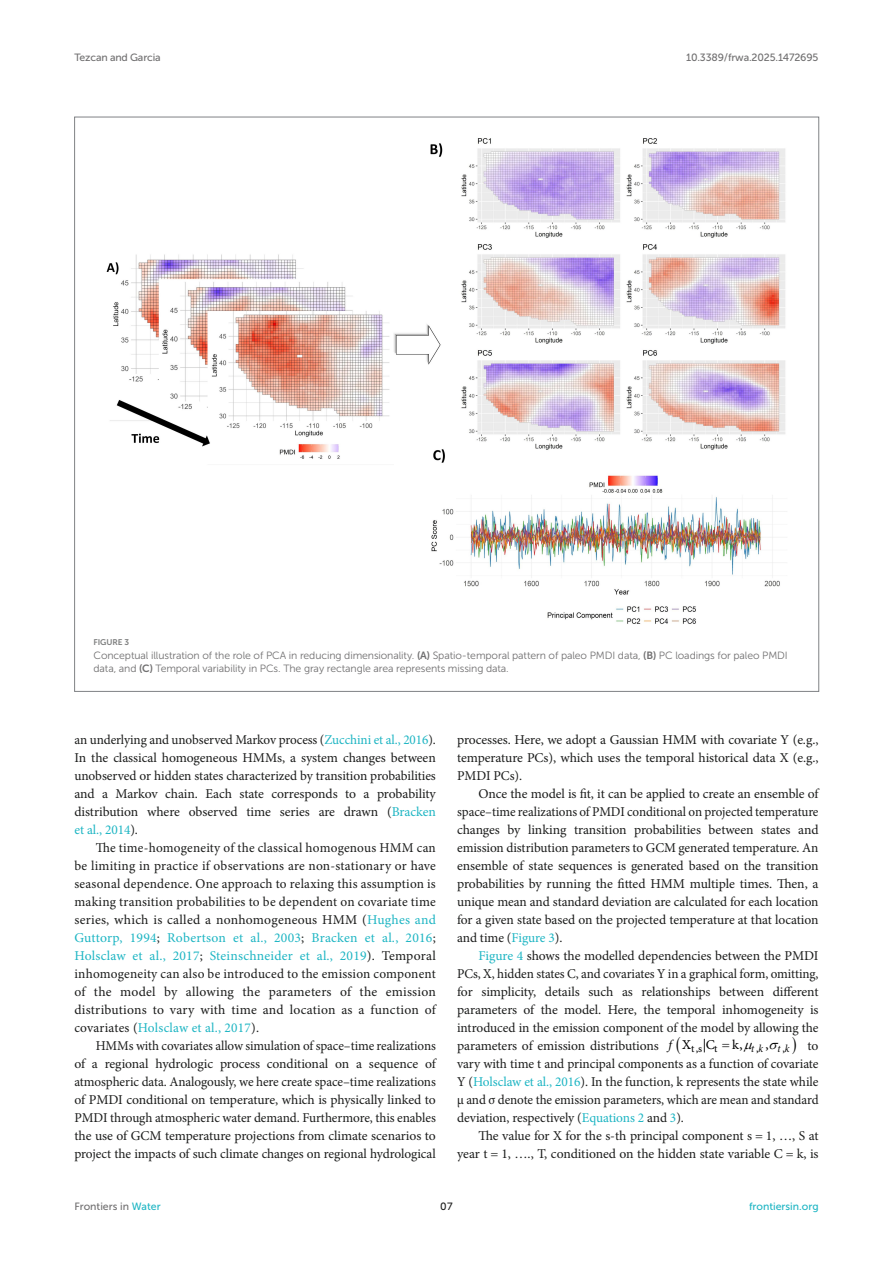
<style>
.page{position:relative;width:893px;height:1263px;background:#fff}
.page>*{position:absolute;margin:0;border:0;box-sizing:border-box;transform-origin:0 0}
.TEXT{font:13.5px/18px "Minion Pro";letter-spacing:-.005em;color:#1b1c1b;text-align:justify}
.spi-math-img{font:13.5px "Minion Pro Capt";color:#000}
.spi-math-img-2{font:10.8px "Minion Pro Capt";color:#000}
.spi-math-img-3{font:italic condensed 10.8px "Minion Pro";color:#000}
.FIG_LEG{font:10.5px/13.5px "Museo Sans 300";letter-spacing:-.01em;color:#706f70}
.t1{font:10.5px "Museo Sans 500";letter-spacing:-.015em;color:#706f70}
.t2{font:10.5px "Museo Sans 500";color:#1db5c3}
.t3{font:10.5px "Museo Sans 500";color:#1b1c1b}
.FIG_HD{font:8.25px "Museo Sans 700";letter-spacing:-.01em;color:#7e7f7f}
.s1{font-family:"Museo Sans 700"}
.s2{color:#1db5c3}
.s3{font-family:"Minion Pro";font-style:italic;font-stretch:condensed}
</style>
<div class="page">
<img style="left:106px;top:138px;width:681px;height:486px">
<p class="t1" style="left:74px;top:51px;width:88px">Tezcan and Garcia</p>
<p class="t1" style="left:686px;top:51px;width:134px">10.3389/frwa.2025.1472695</p>
<p class="FIG_HD" style="left:94px;top:638px;width:37px">FIGURE 3</p>
<p class="FIG_LEG" style="left:94px;top:649px;width:696px">Conceptual illustration of the role of PCA in reducing dimensionality. <span class="s1">(A)</span> Spatio-temporal pattern of paleo PMDI data, <span class="s1">(B)</span> PC loadings for paleo PMDI data, and <span class="s1">(C)</span> Temporal variability in PCs. The gray rectangle area represents missing data.</p>
<p class="TEXT" style="left:74px;top:731px;width:363px">an underlying and unobserved Markov process (<span class="s2">Zucchini et al., 2016</span>).<br>In the classical homogeneous HMMs, a system changes between unobserved or hidden states characterized by transition probabilities and a Markov chain. Each state corresponds to a probability distribution where observed time series are drawn (<span class="s2">Bracken et al., 2014</span>).</p>
<p class="TEXT" style="left:74px;top:839px;width:363px;text-indent:21px">The time-homogeneity of the classical homogenous HMM can be limiting in practice if observations are non-stationary or have seasonal dependence. One approach to relaxing this assumption is making transition probabilities to be dependent on covariate time series, which is called a nonhomogeneous HMM (<span class="s2">Hughes and Guttorp, 1994</span>; <span class="s2">Robertson et al., 2003</span>; <span class="s2">Bracken et al., 2016</span>; <span class="s2">Holsclaw et al., 2017</span>; <span class="s2">Steinschneider et al., 2019</span>). Temporal inhomogeneity can also be introduced to the emission component of the model by allowing the parameters of the emission distributions to vary with time and location as a function of covariates (<span class="s2">Holsclaw et al., 2017</span>).</p>
<p class="TEXT" style="left:74px;top:1037px;width:363px;text-indent:21px">HMMs with covariates allow simulation of space–time realizations of a regional hydrologic process conditional on a sequence of atmospheric data. Analogously, we here create space–time realizations of PMDI conditional on temperature, which is physically linked to PMDI through atmospheric water demand. Furthermore, this enables the use of GCM temperature projections from climate scenarios to project the impacts of such climate changes on regional hydrological</p>
<p class="TEXT" style="left:457px;top:731px;width:363px">processes. Here, we adopt a Gaussian HMM with covariate Y (e.g., temperature PCs), which uses the temporal historical data X (e.g., PMDI PCs).</p>
<p class="TEXT" style="left:457px;top:785px;width:363px;text-indent:21px">Once the model is fit, it can be applied to create an ensemble of space–time realizations of PMDI conditional on projected temperature changes by linking transition probabilities between states and emission distribution parameters to GCM generated temperature. An ensemble of state sequences is generated based on the transition probabilities by running the fitted HMM multiple times. Then, a unique mean and standard deviation are calculated for each location for a given state based on the projected temperature at that location and time (<span class="s2">Figure 3</span>).</p>
<p class="TEXT" style="left:457px;top:947px;width:363px;text-indent:21px"><span class="s2">Figure 4</span> shows the modelled dependencies between the PMDI PCs, X, hidden states C, and covariates Y in a graphical form, omitting, for simplicity, details such as relationships between different parameters of the model. Here, the temporal inhomogeneity is introduced in the emission component of the model by allowing the parameters of emission distributions</p>
<p class="spi-math-img" style="left:668px;top:1035px;width:48px"><span class="s3">f</span>X|C</p>
<p class="spi-math-img" style="left:732px;top:1035px;width:12px">k,</p>
<p class="spi-math-img" style="left:766px;top:1035px;width:5px">,</p>
<p class="TEXT" style="left:457px;top:1037px;width:363px;text-indent:350px">to vary with time t and principal components as a function of covariate Y (<span class="s2">Holsclaw et al., 2016</span>). In the function, k represents the state while μ and σ denote the emission parameters, which are mean and standard deviation, respectively (<span class="s2">Equations 2</span> and <span class="s2">3</span>).</p>
<p class="TEXT" style="left:457px;top:1127px;width:363px;text-align:right">The value for X for the s-th principal component s = 1, …, S at year t = 1, …., T, conditioned on the hidden state variable C = k, is</p>
<p class="spi-math-img-3" style="left:751px;top:1041px;width:13px">t k</p>
<p class="spi-math-img-3" style="left:778px;top:1041px;width:13px">t k</p>
<p class="spi-math-img-2" style="left:691px;top:1041px;width:28px">t,s t</p>
<p class="spi-math-img-2" style="left:756px;top:1041px;width:4px">,</p>
<p class="spi-math-img-2" style="left:782px;top:1041px;width:4px">,</p>
<p class="t1" style="left:74px;top:1200px;width:88px">Frontiers in <span class="s2">Water</span></p>
<p class="t3" style="left:440px;top:1200px;width:14px">07</p>
<p class="t2" style="left:749px;top:1200px;width:71px">frontiersin.org</p>
</div>
